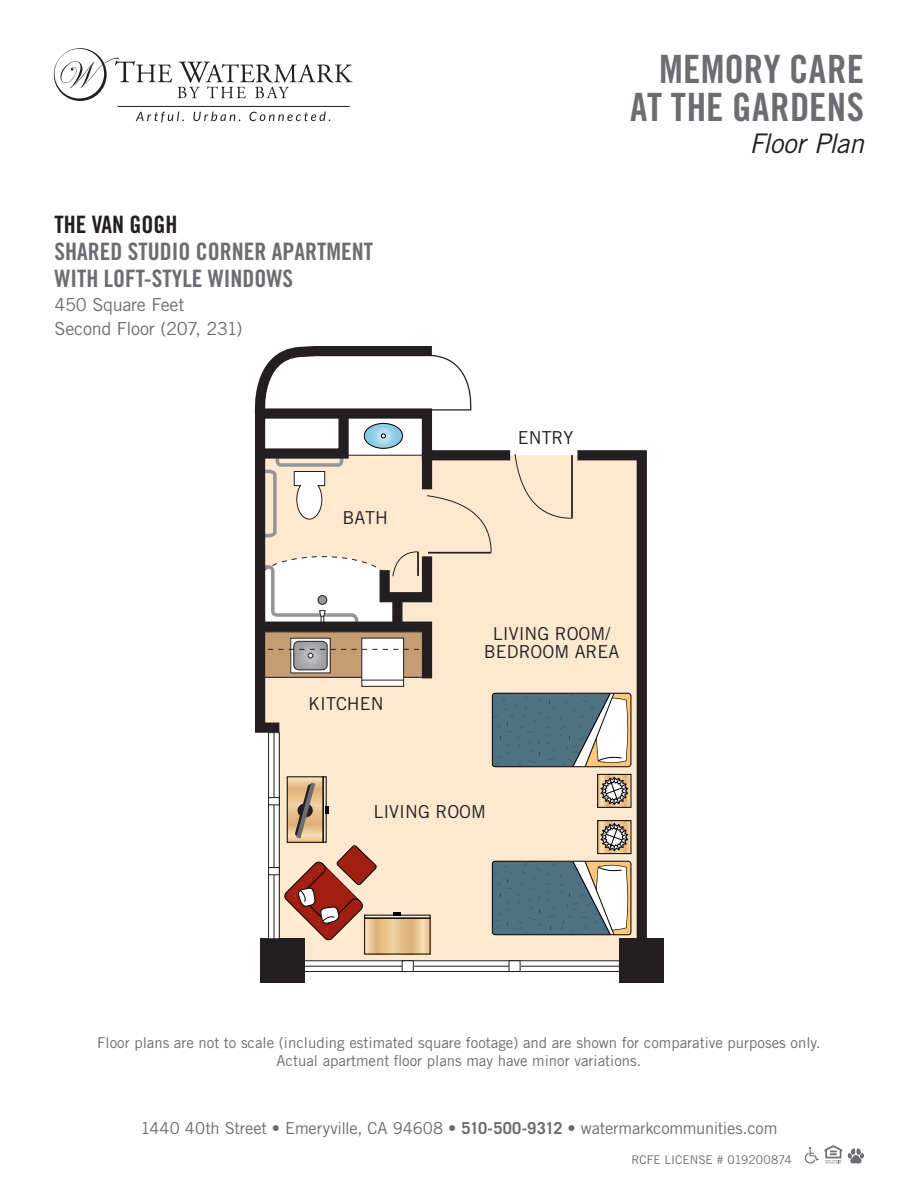
<style>
.page{position:relative;width:918px;height:1188px;background:#fff}
.page>*{position:absolute;margin:0;border:0;box-sizing:border-box;transform-origin:0 0}
.t1{font:39px/38.7px "Trade Gothic Bold Cond Twenty";letter-spacing:.005em;color:#6c6d70;text-align:right}
.t2{font:italic 27px "Trade Gothic";letter-spacing:-.025em;color:#231f20}
.t3{font:24px/27px "Trade Gothic Bold Cond Twenty";color:#6c6d70}
.t4{font:24px "Trade Gothic Bold Cond Twenty";color:#231f20}
.t5{font:18px/24px "Trade Gothic";letter-spacing:-.015em;color:#6c6d70}
.t6{font:17.85px/17.9px "Trade Gothic";color:#231f20;text-align:center}
.t7{font:16.5px "Trade Gothic";letter-spacing:-.01em;color:#6c6d70}
.t8{font:15px/18px "Trade Gothic";color:#6c6d70;text-align:center}
.t9{font:12px "Trade Gothic";letter-spacing:-.005em;color:#6c6d70}
.s1{font-weight:700}
</style>
<div class="page">
<svg style="left:54px;top:48px;width:118px;height:53px"></svg>
<svg style="left:178px;top:62px;width:174px;height:36px"></svg>
<hr style="left:117px;top:106px;width:233px;height:1px;background:#231f20">
<svg style="left:136px;top:112px;width:48px;height:11px"></svg>
<svg style="left:193px;top:112px;width:47px;height:9px"></svg>
<svg style="left:249px;top:112px;width:81px;height:9px"></svg>
<svg style="left:805px;top:1147px;width:14px;height:17px"></svg>
<svg style="left:825px;top:1145px;width:39px;height:19px"></svg>
<svg style="left:260px;top:450px;width:392px;height:510px;background:#e7d5c0"></svg>
<hr style="left:304px;top:966px;width:315px;height:1px;background:#231f20">
<div style="left:304px;top:960px;width:316px;height:12px;border:1px solid #231f20"></div>
<div style="left:402px;top:961px;width:11px;height:11px;background:#fff"></div>
<div style="left:402px;top:960px;width:12px;height:12px;border:1px solid #231f20"></div>
<div style="left:509px;top:961px;width:11px;height:11px;background:#fff"></div>
<div style="left:509px;top:960px;width:12px;height:12px;border:1px solid #231f20"></div>
<div style="left:619px;top:939px;width:45px;height:44px;background:#231f20"></div>
<div style="left:260px;top:939px;width:45px;height:44px;background:#231f20"></div>
<svg style="left:270px;top:768px;width:8px;height:169px"></svg>
<hr style="left:274px;top:733px;width:1px;height:206px;background:#231f20">
<div style="left:268px;top:732px;width:12px;height:207px;border:1px solid #231f20"></div>
<div style="left:269px;top:867px;width:10px;height:8px;background:#fff"></div>
<div style="left:268px;top:867px;width:12px;height:8px;border:1px solid #231f20"></div>
<div style="left:269px;top:798px;width:10px;height:7px;background:#fff"></div>
<div style="left:268px;top:797px;width:12px;height:8px;border:1px solid #231f20"></div>
<svg style="left:366px;top:920px;width:63px;height:33px;background:#e8c390"></svg>
<div style="left:364px;top:915px;width:67px;height:4px;border:1px solid #000"></div>
<svg style="left:393px;top:912px;width:8px;height:3px"></svg>
<svg style="left:289px;top:778px;width:33px;height:63px"></svg>
<div style="left:287px;top:776px;width:37px;height:67px;border:1px solid #000"></div>
<div style="left:323px;top:776px;width:4px;height:67px;border:1px solid #000"></div>
<svg style="left:326px;top:806px;width:3px;height:7px"></svg>
<svg style="left:283px;top:845px;width:94px;height:96px;background:#c98d7b"></svg>
<svg style="left:599px;top:776px;width:30px;height:30px"></svg>
<div style="left:597px;top:774px;width:34px;height:34px;border:1px solid #000"></div>
<svg style="left:600px;top:776px;width:29px;height:29px"></svg>
<svg style="left:492px;top:861px;width:136px;height:75px"></svg>
<div style="left:492px;top:861px;width:139px;height:74px;border:1px solid #000;border-radius:3px"></div>
<svg style="left:599px;top:822px;width:30px;height:30px"></svg>
<div style="left:597px;top:820px;width:34px;height:34px;border:1px solid #000"></div>
<svg style="left:600px;top:823px;width:29px;height:29px"></svg>
<svg style="left:295px;top:783px;width:20px;height:55px"></svg>
<svg style="left:254px;top:346px;width:374px;height:422px"></svg>
<h3 class="t4" style="left:54px;top:210px;width:125px">THE VAN GOGH</h3>
<h3 class="t3" style="left:54px;top:238px;width:320px">SHARED STUDIO CORNER APARTMENT<br>WITH LOFT-STYLE WINDOWS</h3>
<p class="t5" style="left:54px;top:293px;width:189px">450 Square Feet<br>Second Floor (207, 231)</p>
<p class="t6" style="left:343px;top:508px;width:47px">BATH</p>
<h1 class="t1" style="left:630px;top:49px;width:235px">MEMORY CARE<br>AT THE GARDENS</h1>
<h2 class="t2" style="left:750px;top:127px;width:116px">Floor Plan</h2>
<p class="t6" style="left:518px;top:428px;width:57px">ENTRY</p>
<p class="t6" style="left:308px;top:695px;width:77px">KITCHEN</p>
<p class="t6" style="left:484px;top:625px;width:137px">LIVING ROOM/<br>BEDROOM AREA</p>
<p class="t6" style="left:373px;top:802px;width:114px">LIVING ROOM</p>
<p class="t8" style="left:97px;top:1034px;width:725px">Floor plans are not to scale (including estimated square footage) and are shown for comparative purposes only.<br>Actual apartment floor plans may have minor variations.</p>
<p class="t7" style="left:141px;top:1118px;width:638px">1440 40th Street • Emeryville, CA 94608 • <span class="s1">510-500-9312</span> • watermarkcommunities.com</p>
<p class="t9" style="left:632px;top:1152px;width:162px">RCFE LICENSE # 019200874</p>
</div>
